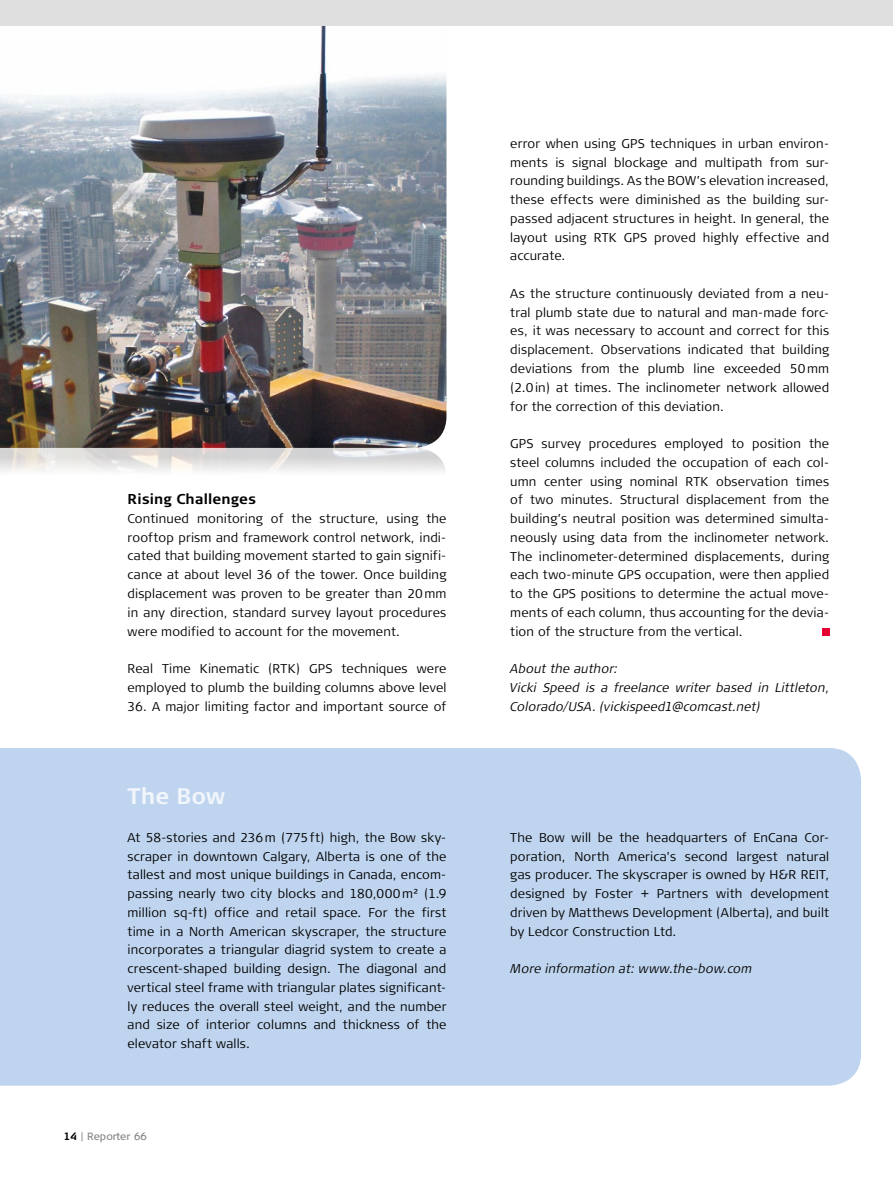
<style>
.page{position:relative;width:893px;height:1191px;background:#fff}
.page>*{position:absolute;margin:0;border:0;box-sizing:border-box;transform-origin:0 0}
.t1{font:700 22.5px "Signa Column";color:#f1f6fc}
.t2{font:700 14.25px "Signa Column";letter-spacing:.015em;color:#000}
.t3{font:300 12.75px/18.8px "Signa Column";letter-spacing:.015em;color:#000;text-align:justify}
.t4{font:italic 300 12.75px/18.8px "Signa Column";letter-spacing:.01em;color:#000}
.t5{font:10.5px "Signa Column";letter-spacing:-.005em;color:#868586}
.s1{font-weight:700;color:#000}
</style>
<div class="page">
<div style="left:0;top:748px;width:861px;height:337px;background:#bfd4ee"></div>
<img style="left:0;top:26px;width:446px;height:422px">
<svg style="left:0;top:448px;width:445px;height:23px"></svg>
<div style="left:0;top:0;width:893px;height:26px;background:#dfdfe0"></div>
<div style="left:822px;top:628px;width:7px;height:7px;background:#e40032"></div>
<p class="t2" style="left:128px;top:491px;width:130px">Rising Challenges</p>
<p class="t3" style="left:128px;top:509px;width:320px">Continued monitoring of the structure, using the rooftop prism and framework control network, indi&shy;cated that building movement started to gain signifi&shy;cance at about level 36 of the tower. Once building displacement was proven to be greater than 20mm in any direction, standard survey layout procedures were modified to account for the movement.</p>
<p class="t3" style="left:128px;top:659px;width:320px">Real Time Kinematic (RTK) GPS techniques were employed to plumb the building columns above level</p>
<p class="t3" style="left:128px;top:697px;width:320px">36. A major limiting factor and important source of</p>
<p class="t3" style="left:510px;top:134px;width:320px">error when using GPS techniques in urban environ&shy;ments is signal blockage and multipath from sur&shy;rounding buildings. As the BOW’s elevation increased, these effects were diminished as the building sur&shy;passed adjacent structures in height. In general, the layout using RTK GPS proved highly effective and accurate.</p>
<p class="t3" style="left:510px;top:284px;width:320px">As the structure continuously deviated from a neu&shy;tral plumb state due to natural and man-made forc&shy;es, it was necessary to account and correct for this displacement. Observations indicated that building deviations from the plumb line exceeded 50mm (2.0in) at times. The inclinometer network allowed for the correction of this deviation.</p>
<p class="t3" style="left:510px;top:434px;width:320px">GPS survey procedures employed to position the steel columns included the occupation of each col&shy;umn center using nominal RTK observation times of two minutes. Structural displacement from the building’s neutral position was determined simulta&shy;neously using data from the inclinometer network.<br>The inclinometer-determined displacements, during each two-minute GPS occupation, were then applied to the GPS positions to determine the actual move&shy;ments of each column, thus accounting for the devia&shy;tion of the structure from the vertical.</p>
<p class="t4" style="left:510px;top:659px;width:320px">About the author:<br>Vicki Speed is a freelance writer based in Littleton,<br>Colorado/USA. (vickispeed1@comcast.net)</p>
<h1 class="t1" style="left:128px;top:783px;width:99px">The Bow</h1>
<p class="t3" style="left:128px;top:828px;width:320px">At 58-stories and 236m (775ft) high, the Bow sky&shy;scraper in downtown Calgary, Alberta is one of the tallest and most unique buildings in Canada, encom&shy;passing nearly two city blocks and 180,000m² (1.9 million sq-ft) office and retail space. For the first time in a North American skyscraper, the structure incorporates a triangular diagrid system to create a crescent-shaped building design. The diagonal and vertical steel frame with triangular plates significant&shy;ly reduces the overall steel weight, and the number and size of interior columns and thickness of the elevator shaft walls.</p>
<p class="t3" style="left:510px;top:828px;width:320px">The Bow will be the headquarters of EnCana Cor&shy;poration, North America's second largest natural gas producer. The skyscraper is owned by H&amp;R REIT, designed by Foster + Partners with development driven by Matthews Development (Alberta), and built by Ledcor Construction Ltd.</p>
<p class="t4" style="left:510px;top:959px;width:243px">More information at: www.the-bow.com</p>
<p class="t5" style="left:64px;top:1129px;width:85px"><span class="s1">14</span> | Reporter 66</p>
</div>
